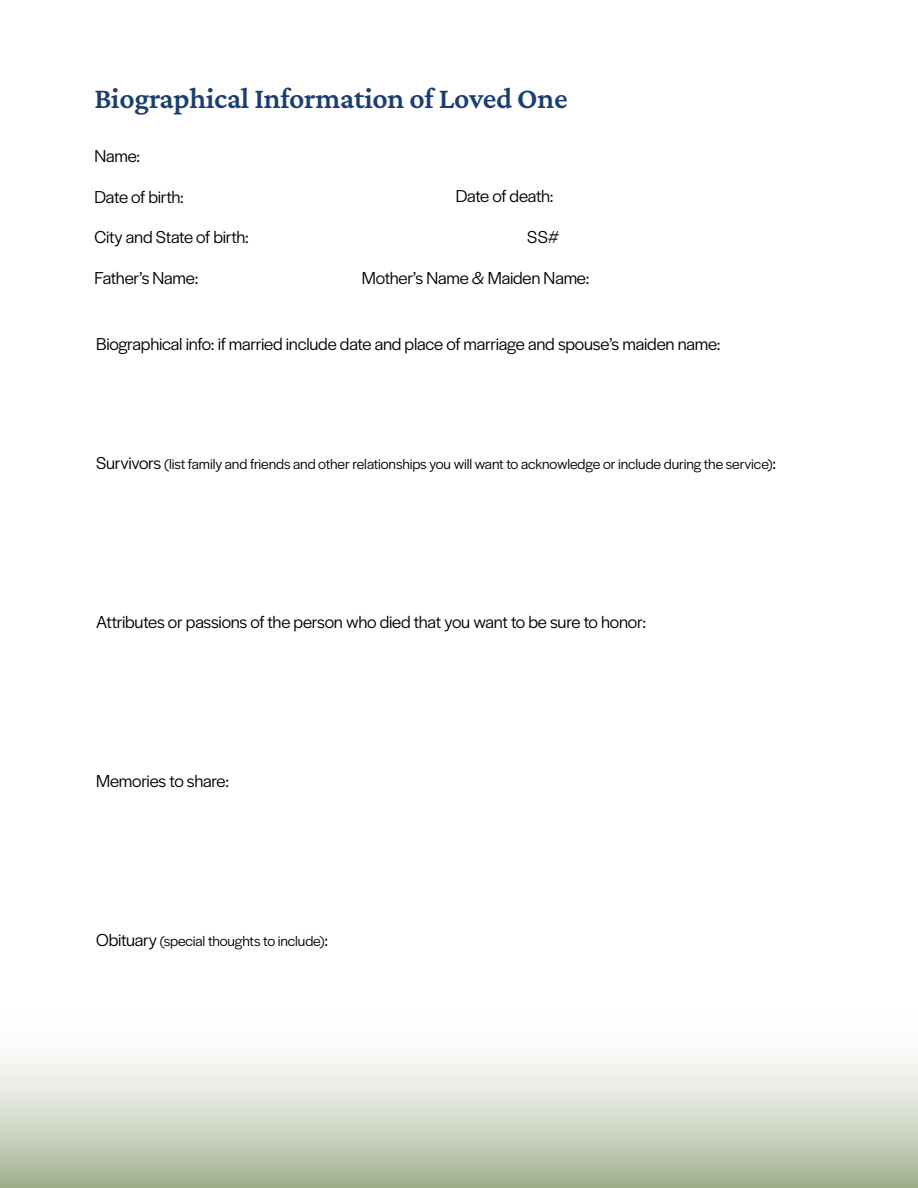
<style>
.page{position:relative;width:918px;height:1188px;background:#fff}
.page>*{position:absolute;margin:0;border:0;box-sizing:border-box;transform-origin:0 0}
.t1{font:200 30px "Crimson Pro";letter-spacing:-.01em;color:#1b3e6f}
.t2{font:18px "Halyard Display";letter-spacing:-.015em;color:#000}
.t3{font:15px "Halyard Display";letter-spacing:-.005em;color:#000}
.s1{font-size:18px}
</style>
<div class="page">
<div style="left:0;top:1012px;width:918px;height:176px;background:linear-gradient(to bottom,#fff,#aab799)"></div>
<h1 class="t1" style="left:94px;top:79px;width:475px">Biographical Information of Loved One</h1>
<p class="t2" style="left:94px;top:143px;width:47px">Name:</p>
<p class="t2" style="left:94px;top:184px;width:91px">Date of birth:</p>
<p class="t2" style="left:456px;top:183px;width:99px">Date of death:</p>
<p class="t2" style="left:94px;top:224px;width:156px">City and State of birth:</p>
<p class="t2" style="left:527px;top:224px;width:33px">SS#</p>
<p class="t2" style="left:94px;top:265px;width:105px">Father’s Name:</p>
<p class="t2" style="left:362px;top:265px;width:229px">Mother’s Name &amp; Maiden Name:</p>
<p class="t2" style="left:96px;top:331px;width:626px">Biographical info: if married include date and place of marriage and spouse’s maiden name:</p>
<p class="t3" style="left:96px;top:453px;width:681px"><span class="s1">Survivors</span> (list family and friends and other relationships you will want to acknowledge or include during the service)<span class="s1">:</span></p>
<p class="t2" style="left:96px;top:609px;width:551px">Attributes or passions of the person who died that you want to be sure to honor:</p>
<p class="t2" style="left:96px;top:768px;width:134px">Memories to share:</p>
<p class="t3" style="left:96px;top:931px;width:233px"><span class="s1">Obituary</span> (special thoughts to include)<span class="s1">:</span></p>
</div>
